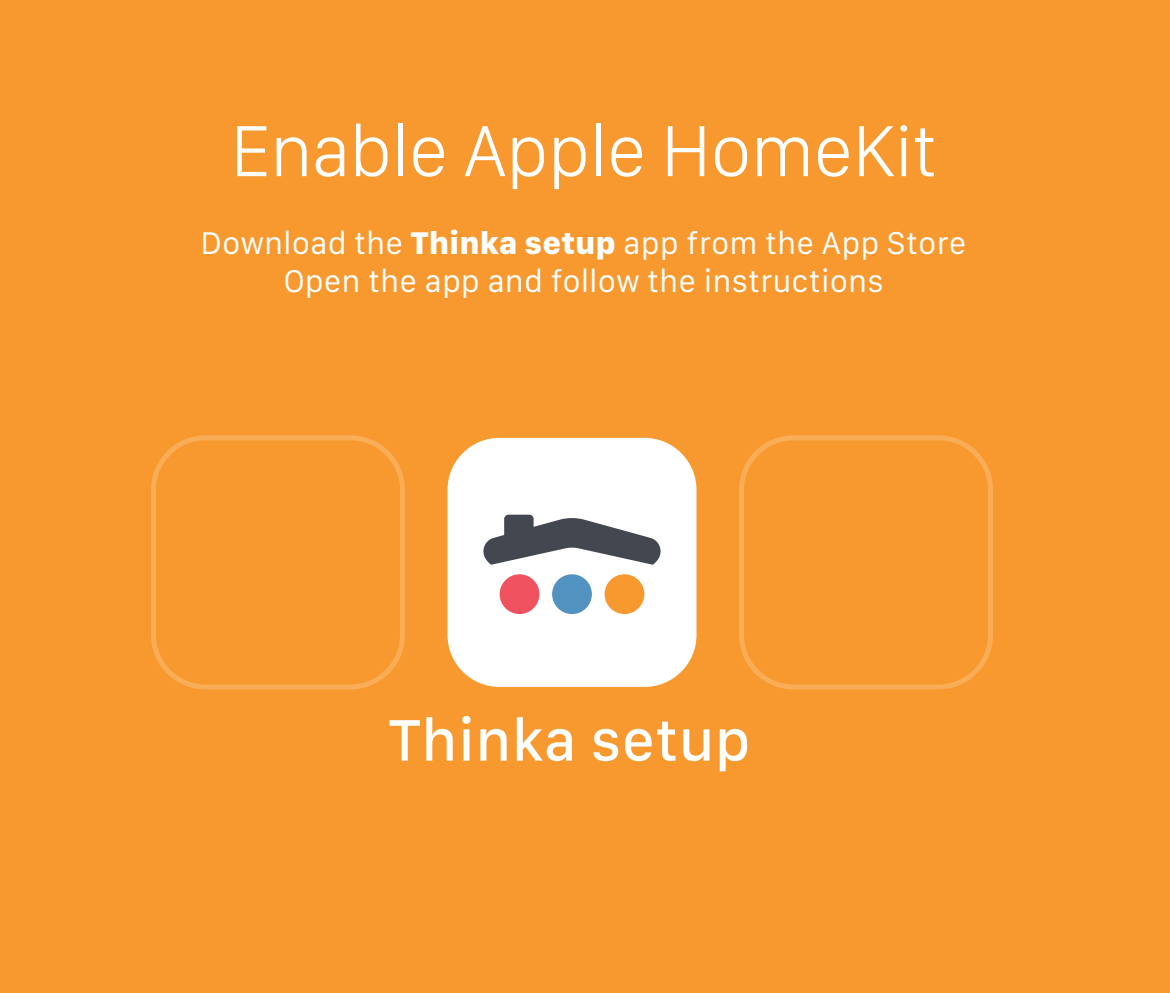
<style>
.page{position:relative;width:1170px;height:993px;background:#fff}
.page>*{position:absolute;margin:0;border:0;box-sizing:border-box;transform-origin:0 0}
.t1{font:300 75px "San Francisco Display";color:#fff}
.t2{font:500 60.75px "San Francisco Text";color:#fff}
.t3{font:32.5px/37.5px "San Francisco Text";color:#fff;text-align:center}
.s1{font-weight:800}
</style>
<div class="page">
<div style="left:0;top:0;width:1169px;height:992px;background:#f8992f"></div>
<div style="left:151px;top:435px;width:254px;height:254px;border:5px solid #fff;border-radius:52px"></div>
<div style="left:447px;top:437px;width:249px;height:249px;background:#fff;border-radius:52px"></div>
<div style="left:739px;top:435px;width:253px;height:254px;border:5px solid #fff;border-radius:52px"></div>
<div style="left:604px;top:574px;width:40px;height:40px;background:#f8992f;border-radius:50%"></div>
<div style="left:552px;top:574px;width:40px;height:40px;background:#5192c1;border-radius:50%"></div>
<div style="left:499px;top:574px;width:40px;height:40px;background:#f0525f;border-radius:50%"></div>
<svg style="left:483px;top:514px;width:178px;height:50px"></svg>
<h1 class="t1" style="left:231px;top:105px;width:707px">Enable Apple HomeKit</h1>
<p class="t3" style="left:200px;top:227px;width:767px">Download the <span class="s1">Thinka setup</span> app from the App Store<br>Open the app and follow the instructions</p>
<h2 class="t2" style="left:388px;top:702px;width:364px">Thinka setup</h2>
</div>
